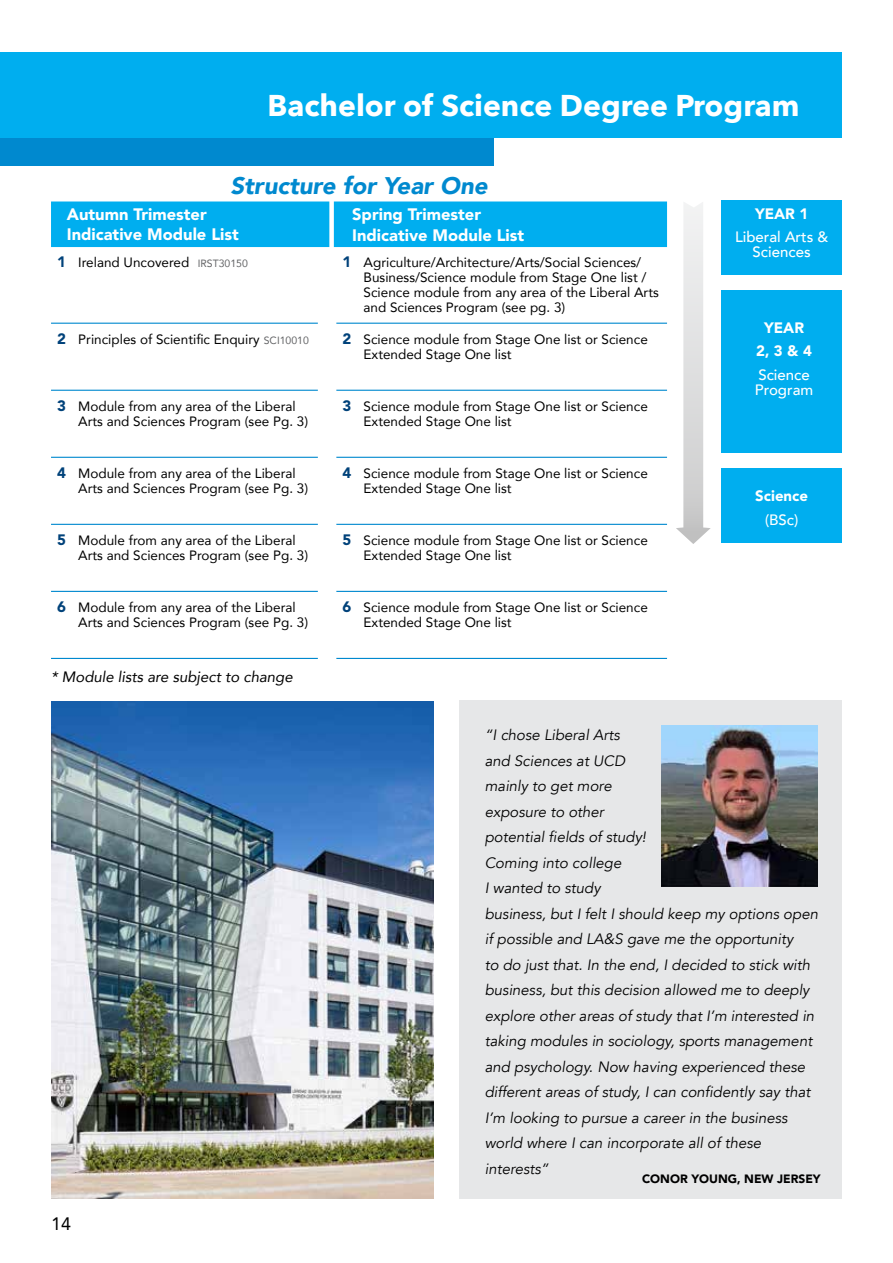
<style>
.page{position:relative;width:893px;height:1263px;background:#fff}
.page>*{position:absolute;margin:0;border:0;box-sizing:border-box;transform-origin:0 0}
.t1{font:700 30px "Avenir Next";color:#fff}
.t2{font:italic 900 24px "Avenir";color:#0089cf}
.t3{font:18px "Avenir";color:#000}
.t4{font:900 16.5px/19.5px "Avenir";color:#fff}
.t5{font:italic 15px/25.5px "Avenir";color:#000}
.t6{font:500 15px/15px "Avenir LT";color:#fff;text-align:center}
.t7{font:italic 15px "Avenir";color:#000}
.t8{font:900 15px/23.5px "Avenir";color:#fff}
.t9{font:13.5px/15px "Avenir";color:#000}
.t10{font:900 12px "Avenir";color:#000}
.s1{font-weight:900;font-size:15px;color:#00427a}
.s2{font-size:10.5px;color:#636466}
</style>
<div class="page">
<div style="left:51px;top:201px;width:616px;height:46px;background:#00aeef"></div>
<hr style="left:51px;top:323px;width:267px;height:1px;background:#0089cf">
<hr style="left:336px;top:323px;width:331px;height:1px;background:#0089cf">
<hr style="left:51px;top:390px;width:267px;height:1px;background:#0089cf">
<hr style="left:336px;top:390px;width:331px;height:1px;background:#0089cf">
<hr style="left:51px;top:457px;width:267px;height:1px;background:#0089cf">
<hr style="left:336px;top:457px;width:331px;height:1px;background:#0089cf">
<hr style="left:51px;top:524px;width:267px;height:1px;background:#0089cf">
<hr style="left:336px;top:524px;width:331px;height:1px;background:#0089cf">
<hr style="left:51px;top:591px;width:267px;height:1px;background:#0089cf">
<hr style="left:336px;top:591px;width:331px;height:1px;background:#0089cf">
<hr style="left:51px;top:658px;width:267px;height:1px;background:#0089cf">
<hr style="left:336px;top:658px;width:331px;height:1px;background:#0089cf">
<div style="left:329px;top:196px;width:5px;height:78px;background:#fff"></div>
<div style="left:721px;top:200px;width:121px;height:343px;background:#00aeef"></div>
<div style="left:720px;top:275px;width:123px;height:14px;background:#fff"></div>
<div style="left:720px;top:453px;width:123px;height:15px;background:#fff"></div>
<img style="left:51px;top:701px;width:383px;height:497px">
<div style="left:459px;top:699px;width:383px;height:499px;background:#e6e7e8"></div>
<img style="left:661px;top:725px;width:157px;height:162px">
<div style="left:0;top:136px;width:493px;height:29px;background:#0089cf"></div>
<div style="left:0;top:53px;width:842px;height:85px;background:#00aeef"></div>
<svg style="left:676px;top:202px;width:35px;height:342px"></svg>
<h1 class="t1" style="left:268px;top:80px;width:533px">Bachelor of Science Degree Program</h1>
<h2 class="t2" style="left:230px;top:166px;width:259px">Structure for Year One</h2>
<p class="t4" style="left:67px;top:204px;width:174px">Autumn Trimester<br>Indicative Module List</p>
<p class="t4" style="left:352px;top:204px;width:174px;line-height:21px">Spring Trimester<br>Indicative Module List</p>
<p class="t9" style="left:57px;top:255px;width:192px"><span class="s1">1</span> Ireland Uncovered <span class="s2">IRST30150</span></p>
<p class="t9" style="left:364px;top:255px;width:297px;text-indent:-21px"><span class="s1">1</span> Agriculture/Architecture/Arts/Social Sciences/ Business/Science module from Stage One list / Science module from any area of the Liberal Arts and Sciences Program (see pg. 3)</p>
<p class="t9" style="left:57px;top:332px;width:253px"><span class="s1">2</span> Principles of Scientific Enquiry <span class="s2">SCI10010</span></p>
<p class="t9" style="left:364px;top:332px;width:286px;text-indent:-21px"><span class="s1">2</span> Science module from Stage One list or Science<br>Extended Stage One list</p>
<p class="t9" style="left:78px;top:399px;width:231px;text-indent:-21px"><span class="s1">3</span> Module from any area of the Liberal<br>Arts and Sciences Program (see Pg. 3)</p>
<p class="t9" style="left:364px;top:399px;width:286px;text-indent:-21px"><span class="s1">3</span> Science module from Stage One list or Science<br>Extended Stage One list</p>
<p class="t9" style="left:78px;top:466px;width:231px;text-indent:-21px"><span class="s1">4</span> Module from any area of the Liberal<br>Arts and Sciences Program (see Pg. 3)</p>
<p class="t9" style="left:364px;top:466px;width:286px;text-indent:-21px"><span class="s1">4</span> Science module from Stage One list or Science<br>Extended Stage One list</p>
<p class="t9" style="left:78px;top:533px;width:231px;text-indent:-21px"><span class="s1">5</span> Module from any area of the Liberal<br>Arts and Sciences Program (see Pg. 3)</p>
<p class="t9" style="left:364px;top:533px;width:286px;text-indent:-21px"><span class="s1">5</span> Science module from Stage One list or Science<br>Extended Stage One list</p>
<p class="t9" style="left:78px;top:600px;width:231px;text-indent:-21px"><span class="s1">6</span> Module from any area of the Liberal<br>Arts and Sciences Program (see Pg. 3)</p>
<p class="t9" style="left:364px;top:600px;width:286px;text-indent:-21px"><span class="s1">6</span> Science module from Stage One list or Science<br>Extended Stage One list</p>
<p class="t7" style="left:51px;top:667px;width:243px">* Module lists are subject to change</p>
<p class="t8" style="left:755px;top:202px;width:12px">Yea</p>
<p class="t8" style="left:785px;top:202px;width:25px">r 1</p>
<p class="t6" style="left:735px;top:230px;width:95px">Liberal Arts &amp;<br>Sciences</p>
<p class="t8" style="left:756px;top:315px;width:57px;text-indent:38px">r<br>2, 3 &amp; 4</p>
<p class="t6" style="left:755px;top:367px;width:60px;text-align:left">Science<br>Program</p>
<p class="t8" style="left:764px;top:315px;width:12px">Yea</p>
<p class="t8" style="left:755px;top:484px;width:54px">Science</p>
<p class="t6" style="left:765px;top:512px;width:35px">(BSc)</p>
<h3 class="t3" style="left:51px;top:1209px;width:22px">14</h3>
<p class="t5" style="left:485px;top:722px;width:335px">“I chose Liberal Arts<br>and Sciences at UCD<br>mainly to get more<br>exposure to other<br>potential fields of study!<br>Coming into college<br>I wanted to study<br>business, but I felt I should keep my options open if possible and LA&amp;S gave me the opportunity<br>to do just that. In the end, I decided to stick with business, but this decision allowed me to deeply explore other areas of study that I’m interested in taking modules in sociology, sports management and psychology. Now having experienced these different areas of study, I can confidently say that I’m looking to pursue a career in the business world where I can incorporate all of these interests”</p>
<p class="t10" style="left:642px;top:1171px;width:180px">Conor young, New Jersey</p>
</div>
